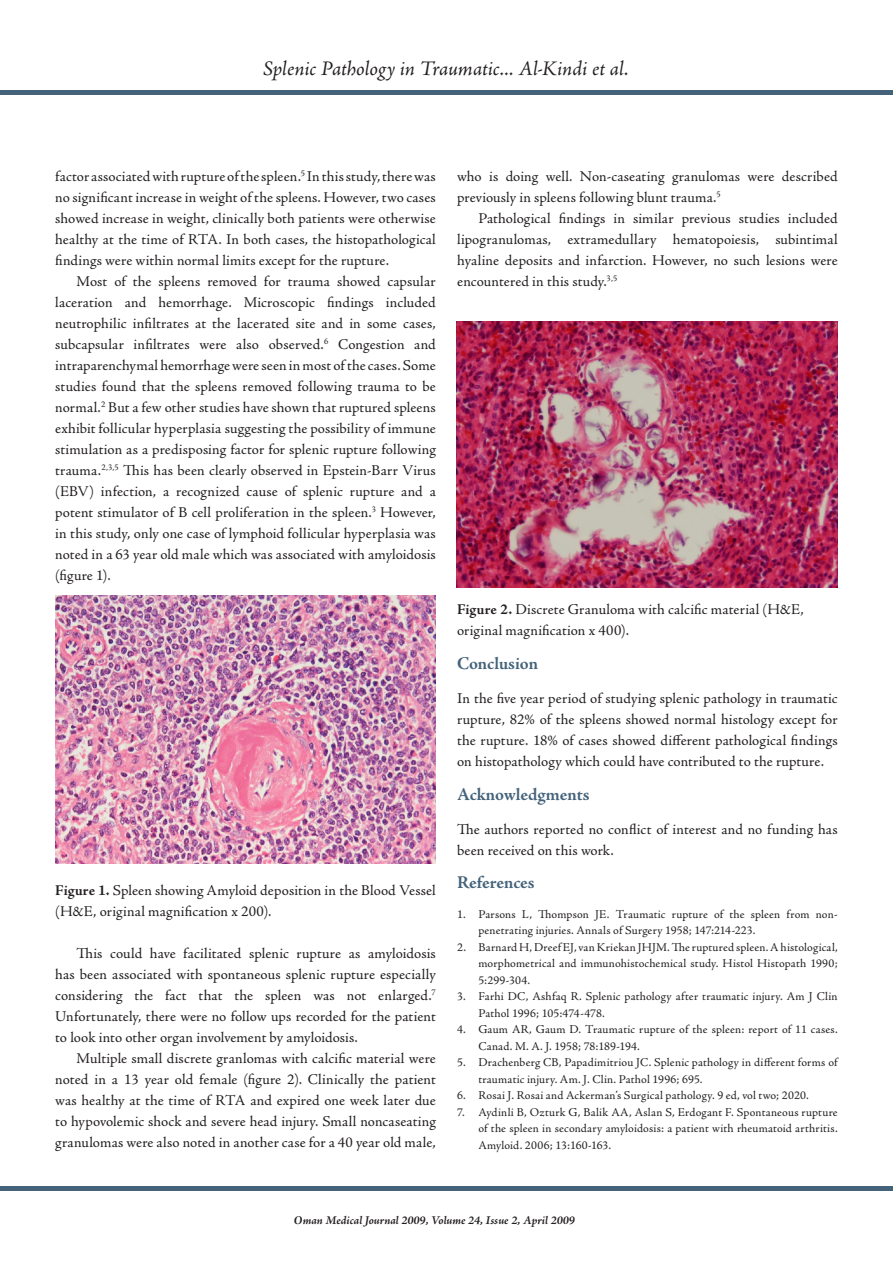
<style>
.page{position:relative;width:893px;height:1263px;background:#fff}
.page>*{position:absolute;margin:0;border:0;box-sizing:border-box;transform-origin:0 0}
.t1{font:italic 21px "Adobe Jenson Pro";letter-spacing:-.005em;color:#231f20}
._2{font:700 18px "Adobe Jenson Pro";letter-spacing:-.005em;color:#44637a}
.t2{font:15px/21px "Adobe Jenson Pro";letter-spacing:.005em;color:#231f20;text-align:justify}
.t3{font:12px/16.5px "Adobe Jenson Pro";letter-spacing:.015em;color:#231f20}
.t4{font:italic 700 12px "Adobe Jenson Pro";color:#231f20}
.s1{font-weight:700}
</style>
<div class="page">
<hr style="left:0;top:90px;width:893px;height:4px;background:#44637a">
<div style="left:0;top:1186px;width:893px;height:5px;background:#44637a"></div>
<img style="left:55px;top:596px;width:381px;height:268px">
<img style="left:456px;top:321px;width:381px;height:266px">
<p class="t1" style="left:263px;top:56px;width:367px">Splenic Pathology in Traumatic... Al-Kindi et al.</p>
<p class="t2" style="left:55px;top:166px;width:382px">factor associated with rupture of the spleen.<sup>5</sup> In this study, there was no significant increase in weight of the spleens. However, two cases showed increase in weight, clinically both patients were otherwise healthy at the time of RTA. In both cases, the histopathological findings were within normal limits except for the rupture.</p>
<p class="t2" style="left:55px;top:271px;width:382px;text-indent:21px">Most of the spleens removed for trauma showed capsular laceration and hemorrhage. Microscopic findings included neutrophilic infiltrates at the lacerated site and in some cases, subcapsular infiltrates were also observed.<sup>6</sup> Congestion and intraparenchymal hemorrhage were seen in most of the cases. Some studies found that the spleens removed following trauma to be normal.<sup>2</sup> But a few other studies have shown that ruptured spleens exhibit follicular hyperplasia suggesting the possibility of immune stimulation as a predisposing factor for splenic rupture following trauma.<sup>2,3,5</sup> This has been clearly observed in Epstein-Barr Virus (EBV) infection, a recognized cause of splenic rupture and a potent stimulator of B cell proliferation in the spleen.<sup>3</sup> However, in this study, only one case of lymphoid follicular hyperplasia was noted in a 63 year old male which was associated with amyloidosis (figure 1).</p>
<p class="t2" style="left:55px;top:880px;width:382px"><span class="s1">Figure 1.</span> Spleen showing Amyloid deposition in the Blood Vessel (H&amp;E, original magnification x 200).</p>
<p class="t2" style="left:55px;top:943px;width:382px;text-indent:21px">This could have facilitated splenic rupture as amyloidosis has been associated with spontaneous splenic rupture especially considering the fact that the spleen was not enlarged.<sup>7<br></sup>Unfortunately, there were no follow ups recorded for the patient to look into other organ involvement by amyloidosis.</p>
<p class="t2" style="left:55px;top:1048px;width:382px;text-indent:21px">Multiple small discrete granlomas with calcific material were noted in a 13 year old female (figure 2). Clinically the patient was healthy at the time of RTA and expired one week later due to hypovolemic shock and severe head injury. Small noncaseating granulomas were also noted in another case for a 40 year old male,</p>
<p class="t2" style="left:457px;top:166px;width:382px">who is doing well. Non-caseating granulomas were described previously in spleens following blunt trauma.<sup>5</sup></p>
<p class="t2" style="left:457px;top:208px;width:382px;text-indent:21px">Pathological findings in similar previous studies included lipogranulomas, extramedullary hematopoiesis, subintimal hyaline deposits and infarction. However, no such lesions were encountered in this study.<sup>3,5</sup></p>
<p class="t2" style="left:457px;top:599px;width:348px"><span class="s1">Figure 2.</span> Discrete Granuloma with calcific material (H&amp;E, original magnification x 400).</p>
<p class="_2" style="left:457px;top:653px;width:82px">Conclusion</p>
<p class="t2" style="left:457px;top:688px;width:382px">In the five year period of studying splenic pathology in traumatic rupture, 82% of the spleens showed normal histology except for the rupture. 18% of cases showed different pathological findings on histopathology which could have contributed to the rupture.</p>
<p class="_2" style="left:457px;top:784px;width:134px">Acknowledgments</p>
<p class="t2" style="left:457px;top:819px;width:382px">The authors reported no conflict of interest and no funding has been received on this work.</p>
<p class="_2" style="left:457px;top:872px;width:79px">References</p>
<p class="t3" style="left:478px;top:906px;width:361px;text-indent:-21px">1. Parsons L, Thompson JE. Traumatic rupture of the spleen from non&shy;penetrating injuries. Annals of Surgery 1958; 147:214-223.</p>
<p class="t3" style="left:478px;top:939px;width:361px;text-align:justify;text-indent:-21px">2. Barnard H, Dreef EJ, van Kriekan JHJM. The ruptured spleen. A histological, morphometrical and immunohistochemical study. Histol Histopath 1990; 5:299-304.</p>
<p class="t3" style="left:478px;top:988px;width:361px;text-indent:-21px">3. Farhi DC, Ashfaq R. Splenic pathology after traumatic injury. Am J Clin<br>Pathol 1996; 105:474-478.</p>
<p class="t3" style="left:478px;top:1021px;width:361px;text-indent:-21px">4. Gaum AR, Gaum D. Traumatic rupture of the spleen: report of 11 cases.<br>Canad. M. A. J. 1958; 78:189-194.</p>
<p class="t3" style="left:478px;top:1054px;width:361px;text-indent:-21px">5. Drachenberg CB, Papadimitriou JC. Splenic pathology in different forms of traumatic injury. Am. J. Clin. Pathol 1996; 695.</p>
<p class="t3" style="left:457px;top:1087px;width:353px">6. Rosai J. Rosai and Ackerman’s Surgical pathology. 9 ed, vol two; 2020.</p>
<p class="t3" style="left:478px;top:1104px;width:361px;text-align:justify;text-indent:-21px">7. Aydinli B, Ozturk G, Balik AA, Aslan S, Erdogant F. Spontaneous rupture of the spleen in secondary amyloidosis: a patient with rheumatoid arthritis.<br>Amyloid. 2006; 13:160-163.</p>
<p class="t4" style="left:294px;top:1214px;width:283px">Oman Medical Journal 2009, Volume 24, Issue 2, April 2009</p>
</div>
